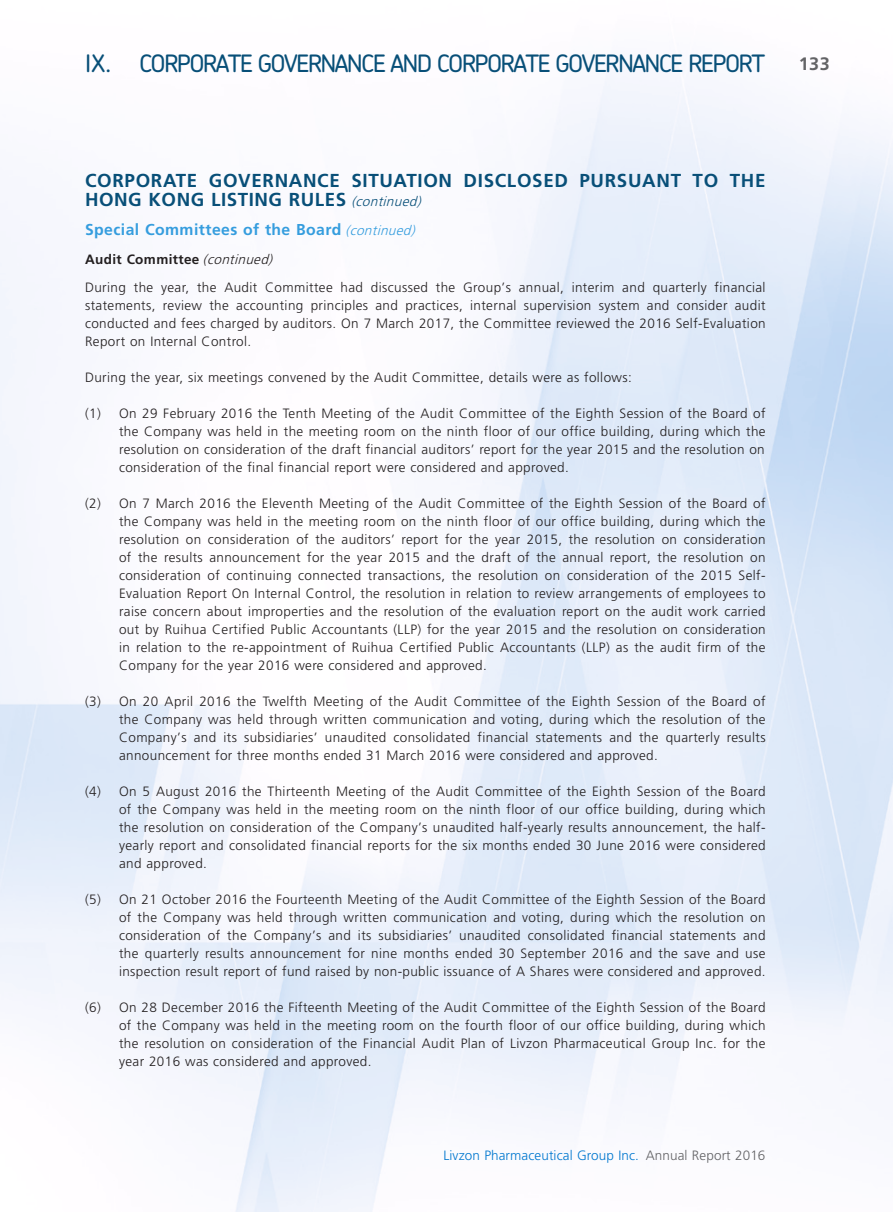
<style>
.page{position:relative;width:893px;height:1212px;background:#fff}
.page>*{position:absolute;margin:0;border:0;box-sizing:border-box;transform-origin:0 0}
.t1{font:500 24px "Chevin";letter-spacing:-.07em;color:#084f78}
.Heading_1{font:700 18.75px/19.5px "Frutiger LT Std";letter-spacing:.035em;color:#084f78}
.t2{font:700 18px "Frutiger LT Std";color:#636366}
.Heading_2{font:700 15.75px "Frutiger LT Std";letter-spacing:.03em;color:#359dde}
.Body_Text{font:300 13.5px/18px "Frutiger LT Std";letter-spacing:.03em;color:#231f20;text-align:justify}
.t3{font:300 13.5px "Frutiger LT Std";letter-spacing:.01em;color:#0077cf}
.Heading_4{font:700 13.5px "Frutiger LT Std";letter-spacing:.03em;color:#231f20}
.s1{font-weight:300;font-style:italic;font-size:13.5px}
.s2{font-weight:300;font-style:italic}
.s3{color:#636366}
</style>
<div class="page">
<img style="left:0;top:75px;width:893px;height:1137px">
<h1 class="t1" style="left:85px;top:47px;width:682px">IX. CORPORATE GOVERNANCE AND CORPORATE GOVERNANCE REPORT</h1>
<h3 class="t2" style="left:799px;top:53px;width:33px">133</h3>
<p class="Heading_1" style="left:85px;top:171px;width:682px">CORPORATE GOVERNANCE SITUATION DISCLOSED PURSUANT TO THE<br>HONG KONG LISTING RULES <span class="s1">(continued)</span></p>
<p class="Heading_2" style="left:85px;top:220px;width:335px">Special Committees of the Board <span class="s1">(continued)</span></p>
<p class="Heading_4" style="left:85px;top:251px;width:193px">Audit Committee <span class="s2">(continued)</span></p>
<p class="Body_Text" style="left:85px;top:279px;width:682px">During the year, the Audit Committee had discussed the Group’s annual, interim and quarterly financial statements, review the accounting principles and practices, internal supervision system and consider audit conducted and fees charged by auditors. On 7 March 2017, the Committee reviewed the 2016 Self-Evaluation Report on Internal Control.</p>
<p class="Body_Text" style="left:85px;top:369px;width:548px">During the year, six meetings convened by the Audit Committee, details were as follows:</p>
<p class="Body_Text" style="left:119px;top:405px;width:648px;text-indent:-34px">(1) On 29 February 2016 the Tenth Meeting of the Audit Committee of the Eighth Session of the Board of the Company was held in the meeting room on the ninth floor of our office building, during which the resolution on consideration of the draft financial auditors’ report for the year 2015 and the resolution on consideration of the final financial report were considered and approved.</p>
<p class="Body_Text" style="left:119px;top:495px;width:648px;text-indent:-34px">(2) On 7 March 2016 the Eleventh Meeting of the Audit Committee of the Eighth Session of the Board of the Company was held in the meeting room on the ninth floor of our office building, during which the resolution on consideration of the auditors’ report for the year 2015, the resolution on consideration of the results announcement for the year 2015 and the draft of the annual report, the resolution on consideration of continuing connected transactions, the resolution on consideration of the 2015 Self-Evaluation Report On Internal Control, the resolution in relation to review arrangements of employees to raise concern about improperties and the resolution of the evaluation report on the audit work carried out by Ruihua Certified Public Accountants (LLP) for the year 2015 and the resolution on consideration in relation to the re-appointment of Ruihua Certified Public Accountants (LLP) as the audit firm of the Company for the year 2016 were considered and approved.</p>
<p class="Body_Text" style="left:119px;top:693px;width:648px;text-indent:-34px">(3) On 20 April 2016 the Twelfth Meeting of the Audit Committee of the Eighth Session of the Board of the Company was held through written communication and voting, during which the resolution of the Company’s and its subsidiaries’ unaudited consolidated financial statements and the quarterly results announcement for three months ended 31 March 2016 were considered and approved.</p>
<p class="Body_Text" style="left:119px;top:783px;width:648px;text-indent:-34px">(4) On 5 August 2016 the Thirteenth Meeting of the Audit Committee of the Eighth Session of the Board of the Company was held in the meeting room on the ninth floor of our office building, during which the resolution on consideration of the Company’s unaudited half-yearly results announcement, the half&shy;yearly report and consolidated financial reports for the six months ended 30 June 2016 were considered and approved.</p>
<p class="Body_Text" style="left:119px;top:891px;width:648px;text-indent:-34px">(5) On 21 October 2016 the Fourteenth Meeting of the Audit Committee of the Eighth Session of the Board of the Company was held through written communication and voting, during which the resolution on consideration of the Company’s and its subsidiaries’ unaudited consolidated financial statements and the quarterly results announcement for nine months ended 30 September 2016 and the save and use inspection result report of fund raised by non-public issuance of A Shares were considered and approved.</p>
<p class="Body_Text" style="left:119px;top:999px;width:648px;text-indent:-34px">(6) On 28 December 2016 the Fifteenth Meeting of the Audit Committee of the Eighth Session of the Board of the Company was held in the meeting room on the fourth floor of our office building, during which the resolution on consideration of the Financial Audit Plan of Livzon Pharmaceutical Group Inc. for the year 2016 was considered and approved.</p>
<p class="t3" style="left:443px;top:1148px;width:323px">Livzon Pharmaceutical Group Inc. <span class="s3">Annual Report 2016</span></p>
</div>
